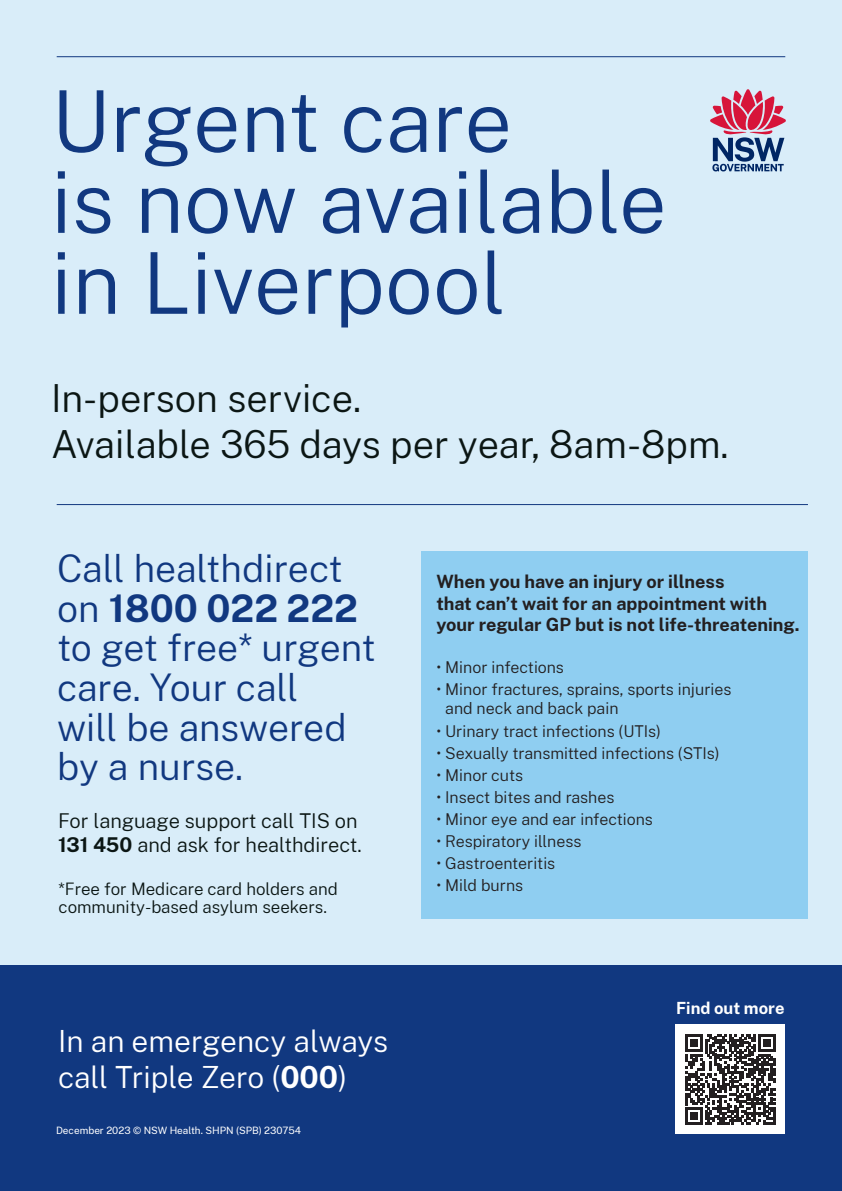
<style>
.page{position:relative;width:842px;height:1191px;background:#fff}
.page>*{position:absolute;margin:0;border:0;box-sizing:border-box;transform-origin:0 0}
.Divider_title__H1{font:300 85.2px/80.9px "Public Sans";color:#113880}
.Divider_title__H1-2{font:300 38px/45px "Public Sans";color:#0b1614}
.Divider_title__H1-3{font:300 37.5px/39.5px "Public Sans";color:#113880}
.Divider_title__H1-4{font:300 30px/36px "Public Sans";color:#fff}
.Divider_title__H1-5{font:300 20.1px/24.1px "Public Sans";color:#0b1614}
.Body{font:700 18px/21.6px "Public Sans";color:#231f20}
.Body-2{font:300 16.9px/18px "Public Sans";color:#0b1614}
.Divider_title__H1-6{font:700 16.5px "Public Sans";color:#fff}
.Body-3{font:300 16px/19.2px "Public Sans";color:#231f20}
.t1{font:10px "Public Sans";color:#fff}
.s1{font-weight:700}
</style>
<div class="page">
<div style="left:0;top:0;width:842px;height:1101px;background:#d9edf9"></div>
<div style="left:0;top:965px;width:842px;height:226px;background:#113880"></div>
<svg style="left:710px;top:89px;width:76px;height:82px"></svg>
<hr style="left:57px;top:56px;width:728px;height:1px;background:#113880">
<hr style="left:57px;top:504px;width:751px;height:1px;background:#113880">
<div style="left:676px;top:1024px;width:109px;height:110px;background:#fff"></div>
<svg style="left:685px;top:1034px;width:90px;height:90px"></svg>
<div style="left:421px;top:551px;width:387px;height:367px;background:#8fcef1"></div>
<h1 class="Divider_title__H1" style="left:51px;top:77px;width:617px">Urgent care<br>is now available in Liverpool</h1>
<h1 class="Divider_title__H1-2" style="left:51px;top:374px;width:679px">In-person service.<br>Available 365 days per year, 8am-8pm.</h1>
<h1 class="Divider_title__H1-3" style="left:57px;top:547px;width:320px">Call healthdirect on <span class="s1">1800 022 222 </span>to get free* urgent care. Your call<br>will be answered by a nurse.</h1>
<h1 class="Divider_title__H1-5" style="left:58px;top:807px;width:305px">For language support call TIS on<br><span class="s1">131 450</span> and ask for healthdirect.</h1>
<p class="Body-2" style="left:59px;top:879px;width:281px">*Free for Medicare card holders and community-based asylum seekers.</p>
<h1 class="Divider_title__H1-4" style="left:58px;top:1021px;width:331px">In an emergency always call Triple Zero (<span class="s1">000</span>)</h1>
<p class="t1" style="left:56px;top:1123px;width:246px">December 2023 © NSW Health. SHPN (SPB) 230754</p>
<p class="Body" style="left:436px;top:569px;width:365px">When you have an injury or illness<br>that can’t wait for an appointment with your regular GP but is not life-threatening.</p>
<p class="Body-3" style="left:436px;top:657px;width:129px">• Minor infections</p>
<p class="Body-3" style="left:445px;top:679px;width:288px;text-indent:-9px">• Minor fractures, sprains, sports injuries and neck and back pain</p>
<p class="Body-3" style="left:436px;top:720px;width:226px">• Urinary tract infections (UTIs)</p>
<p class="Body-3" style="left:436px;top:742px;width:285px">• Sexually transmitted infections (STIs)</p>
<p class="Body-3" style="left:436px;top:764px;width:88px">• Minor cuts</p>
<p class="Body-3" style="left:436px;top:786px;width:180px">• Insect bites and rashes</p>
<p class="Body-3" style="left:436px;top:808px;width:218px">• Minor eye and ear infections</p>
<p class="Body-3" style="left:436px;top:830px;width:146px">• Respiratory illness</p>
<p class="Body-3" style="left:436px;top:852px;width:120px">• Gastroenteritis</p>
<p class="Body-3" style="left:436px;top:874px;width:88px">• Mild burns</p>
<h1 class="Divider_title__H1-6" style="left:676px;top:996px;width:110px">Find out more</h1>
</div>
